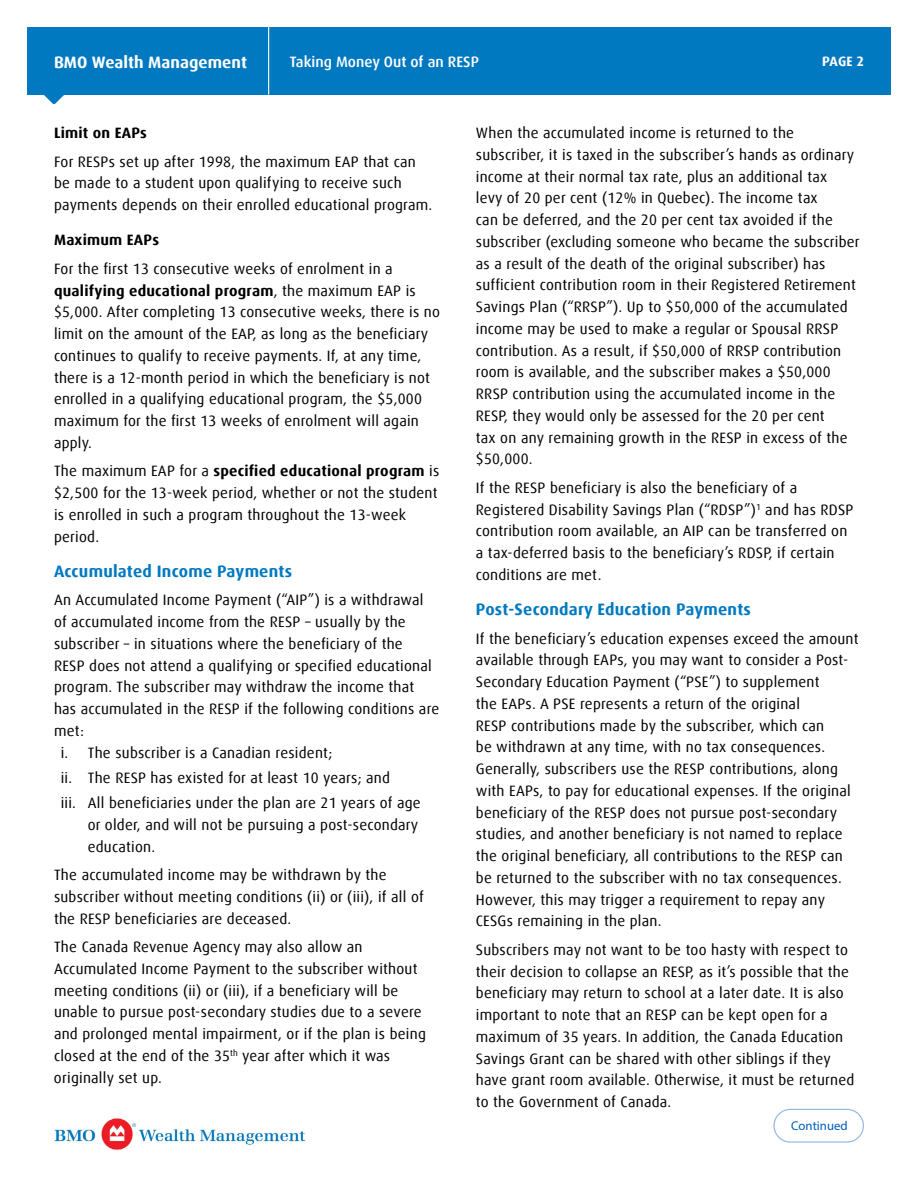
<style>
.page{position:relative;width:918px;height:1188px;background:#fff}
.page>*{position:absolute;margin:0;border:0;box-sizing:border-box;transform-origin:0 0}
.t1{font:700 16.5px "Dax Offc Pro";letter-spacing:.015em;color:#0079c1}
.t2{font:700 16.5px "Dax Offc Pro";color:#fff}
.t3{font:15px/21.8px "Dax Offc Pro";letter-spacing:.015em;color:#000}
.t4{font:500 15px "Dax Offc Pro";color:#fff}
.t5{font:700 15px "Dax Offc Pro";letter-spacing:.015em;color:#000}
.t6{font:700 13.5px "Dax Offc Pro";color:#fff}
.t7{font:12.75px "Myriad Pro";color:#005cb9}
.s1{font-weight:700}
</style>
<div class="page">
<svg style="left:773px;top:1109px;width:91px;height:34px"></svg>
<div style="left:27px;top:27px;width:864px;height:67px;background:#0079c1"></div>
<svg style="left:43px;top:94px;width:22px;height:10px"></svg>
<hr style="left:268px;top:27px;width:1px;height:67px;background:#fff">
<img style="left:54px;top:1118px;width:252px;height:32px">
<p class="t2" style="left:54px;top:51px;width:195px">BMO Wealth Management</p>
<p class="t4" style="left:290px;top:52px;width:191px">Taking Money Out of an RESP</p>
<p class="t6" style="left:822px;top:53px;width:43px">PAGE 2</p>
<h2 class="t5" style="left:54px;top:123px;width:94px">Limit on EAPs</h2>
<p class="t3" style="left:54px;top:151px;width:380px">For RESPs set up after 1998, the maximum EAP that can be made to a student upon qualifying to receive such payments depends on their enrolled educational program.</p>
<h2 class="t5" style="left:54px;top:230px;width:107px">Maximum EAPs</h2>
<p class="t3" style="left:54px;top:258px;width:388px">For the first 13 consecutive weeks of enrolment in a <span class="s1">qualifying educational program</span>, the maximum EAP is $5,000. After completing 13 consecutive weeks, there is no limit on the amount of the EAP, as long as the beneficiary continues to qualify to receive payments. If, at any time, there is a 12-month period in which the beneficiary is not enrolled in a qualifying educational program, the $5,000 maximum for the first 13 weeks of enrolment will again apply.</p>
<p class="t3" style="left:54px;top:460px;width:387px">The maximum EAP for a <span class="s1">specified educational program</span> is $2,500 for the 13-week period, whether or not the student is enrolled in such a program throughout the 13-week period.</p>
<h1 class="t1" style="left:54px;top:560px;width:240px">Accumulated Income Payments</h1>
<p class="t3" style="left:54px;top:589px;width:387px">An Accumulated Income Payment (“AIP”) is a withdrawal of accumulated income from the RESP – usually by the subscriber – in situations where the beneficiary of the<br>RESP does not attend a qualifying or specified educational program. The subscriber may withdraw the income that has accumulated in the RESP if the following conditions are met:</p>
<p class="t3" style="left:61px;top:742px;width:273px">i. The subscriber is a Canadian resident;</p>
<p class="t3" style="left:61px;top:767px;width:331px">ii. The RESP has existed for at least 10 years; and</p>
<p class="t3" style="left:88px;top:792px;width:335px;text-indent:-27px">iii. All beneficiaries under the plan are 21 years of age or older, and will not be pursuing a post-secondary education.</p>
<p class="t3" style="left:54px;top:864px;width:371px">The accumulated income may be withdrawn by the subscriber without meeting conditions (ii) or (iii), if all of the RESP beneficiaries are deceased.</p>
<p class="t3" style="left:54px;top:936px;width:373px">The Canada Revenue Agency may also allow an Accumulated Income Payment to the subscriber without meeting conditions (ii) or (iii), if a beneficiary will be unable to pursue post-secondary studies due to a severe and prolonged mental impairment, or if the plan is being closed at the end of the 35<sup>th</sup> year after which it was originally set up.</p>
<p class="t3" style="left:476px;top:122px;width:385px">When the accumulated income is returned to the subscriber, it is taxed in the subscriber’s hands as ordinary income at their normal tax rate, plus an additional tax<br>levy of 20 per cent (12% in Quebec). The income tax<br>can be deferred, and the 20 per cent tax avoided if the subscriber (excluding someone who became the subscriber as a result of the death of the original subscriber) has sufficient contribution room in their Registered Retirement Savings Plan (“RRSP”). Up to $50,000 of the accumulated income may be used to make a regular or Spousal RRSP contribution. As a result, if $50,000 of RRSP contribution room is available, and the subscriber makes a $50,000<br>RRSP contribution using the accumulated income in the RESP, they would only be assessed for the 20 per cent<br>tax on any remaining growth in the RESP in excess of the $50,000.</p>
<p class="t3" style="left:476px;top:477px;width:379px">If the RESP beneficiary is also the beneficiary of a Registered Disability Savings Plan (“RDSP”)<sup>1</sup> and has RDSP contribution room available, an AIP can be transferred on a tax-deferred basis to the beneficiary’s RDSP, if certain conditions are met.</p>
<h1 class="t1" style="left:476px;top:599px;width:277px">Post-Secondary Education Payments</h1>
<p class="t3" style="left:476px;top:628px;width:384px">If the beneficiary’s education expenses exceed the amount available through EAPs, you may want to consider a Post-Secondary Education Payment (“PSE”) to supplement<br>the EAPs. A PSE represents a return of the original<br>RESP contributions made by the subscriber, which can<br>be withdrawn at any time, with no tax consequences.<br>Generally, subscribers use the RESP contributions, along with EAPs, to pay for educational expenses. If the original beneficiary of the RESP does not pursue post-secondary studies, and another beneficiary is not named to replace the original beneficiary, all contributions to the RESP can be returned to the subscriber with no tax consequences.<br>However, this may trigger a requirement to repay any CESGs remaining in the plan.</p>
<p class="t3" style="left:476px;top:939px;width:380px">Subscribers may not want to be too hasty with respect to their decision to collapse an RESP, as it’s possible that the beneficiary may return to school at a later date. It is also important to note that an RESP can be kept open for a maximum of 35 years. In addition, the Canada Education Savings Grant can be shared with other siblings if they have grant room available. Otherwise, it must be returned to the Government of Canada.</p>
<p class="t7" style="left:791px;top:1118px;width:58px">Continued</p>
</div>
